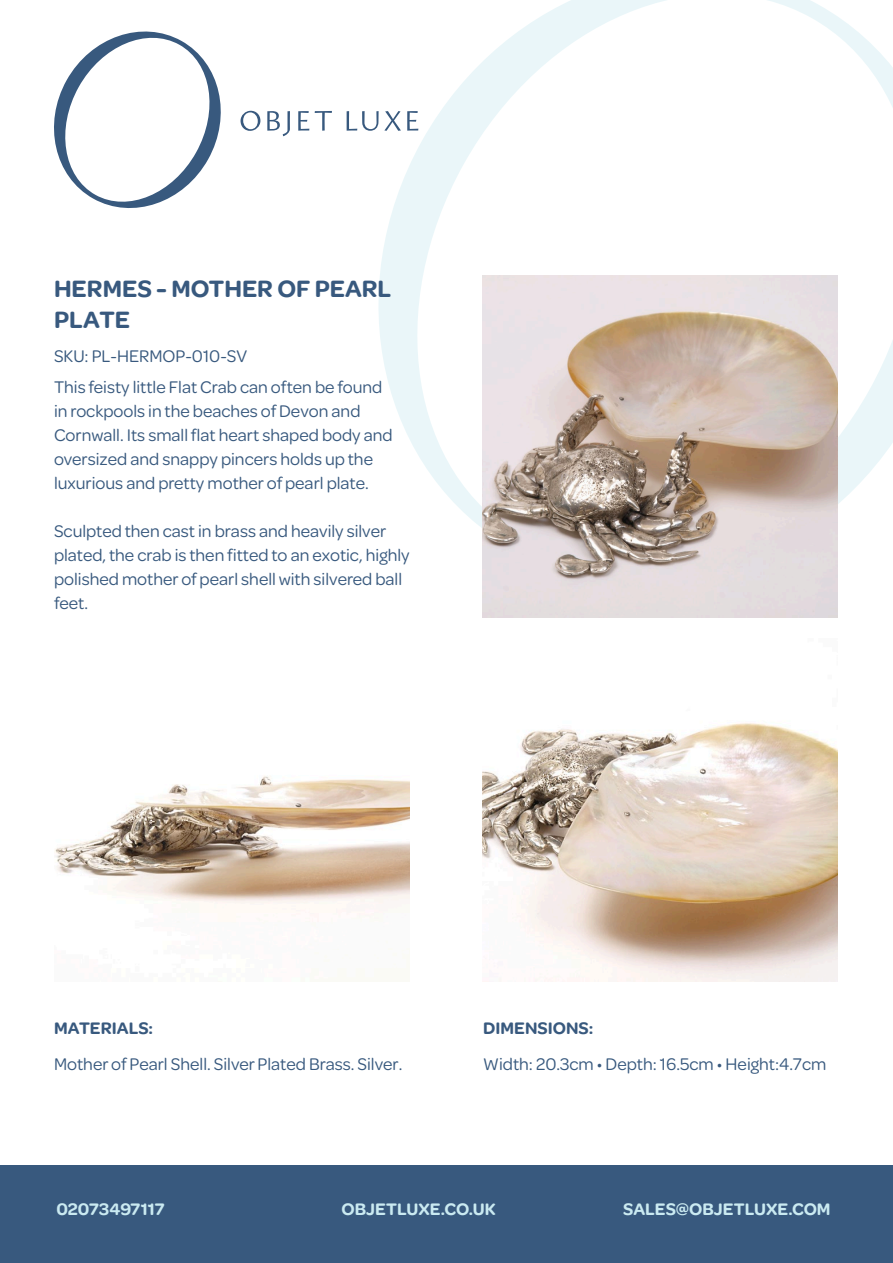
<style>
.page{position:relative;width:893px;height:1263px;background:#fff}
.page>*{position:absolute;margin:0;border:0;box-sizing:border-box;transform-origin:0 0}
.t1{font:600 25.5px/30.6px "Omnes";color:#38597e}
.t2{font:18px/24px "Omnes";color:#38597e}
.t3{font:600 18px "Omnes";color:#caeaf1}
.t4{font:600 18px "Omnes";color:#38597e}
</style>
<div class="page">
<svg style="left:378px;top:0;width:515px;height:528px"></svg>
<div style="left:0;top:1166px;width:893px;height:97px;background:#38597e"></div>
<svg style="left:241px;top:111px;width:19px;height:20px"></svg>
<svg style="left:267px;top:111px;width:23px;height:25px"></svg>
<svg style="left:298px;top:111px;width:11px;height:20px"></svg>
<svg style="left:315px;top:111px;width:17px;height:20px"></svg>
<svg style="left:347px;top:111px;width:54px;height:20px"></svg>
<svg style="left:407px;top:111px;width:11px;height:20px"></svg>
<svg style="left:54px;top:31px;width:167px;height:177px"></svg>
<img style="left:482px;top:275px;width:356px;height:343px">
<img style="left:54px;top:776px;width:356px;height:128px">
<img style="left:482px;top:723px;width:356px;height:258px">
<p class="t1" style="left:54px;top:273px;width:339px">HERMES - MOTHER OF PEARL<br>PLATE</p>
<p class="t2" style="left:54px;top:343px;width:195px">SKU: PL-HERMOP-010-SV</p>
<p class="t2" style="left:54px;top:374px;width:340px">This feisty little Flat Crab can often be found in rockpools in the beaches of Devon and Cornwall. Its small flat heart shaped body and oversized and snappy pincers holds up the luxurious and pretty mother of pearl plate.</p>
<p class="t2" style="left:54px;top:518px;width:357px">Sculpted then cast in brass and heavily silver plated, the crab is then fitted to an exotic, highly polished mother of pearl shell with silvered ball feet.</p>
<p class="t4" style="left:54px;top:1018px;width:101px">MATERIALS:</p>
<p class="t4" style="left:483px;top:1018px;width:112px">DIMENSIONS:</p>
<p class="t2" style="left:54px;top:1051px;width:350px">Mother of Pearl Shell. Silver Plated Brass. Silver.</p>
<p class="t2" style="left:483px;top:1051px;width:345px">Width: 20.3cm • Depth: 16.5cm • Height:4.7cm</p>
<p class="t3" style="left:56px;top:1199px;width:110px">02073497117</p>
<p class="t3" style="left:342px;top:1199px;width:156px">OBJETLUXE.CO.UK</p>
<p class="t3" style="left:623px;top:1199px;width:209px">SALES@OBJETLUXE.COM</p>
</div>
